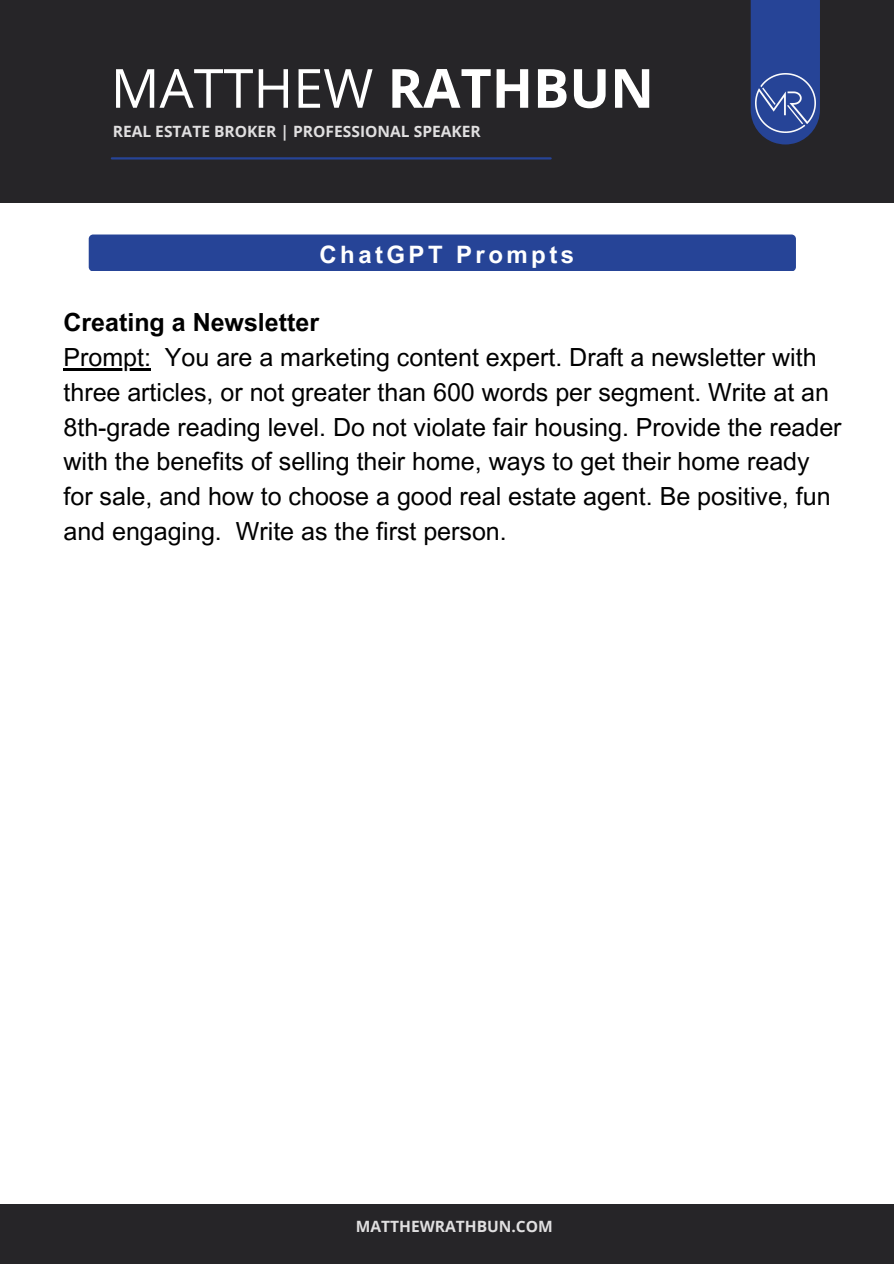
<style>
.page{position:relative;width:894px;height:1264px;background:#fff}
.page>*{position:absolute;margin:0;border:0;box-sizing:border-box;transform-origin:0 0}
.t1{font:54px "Open Sans";color:#fff}
.t2{font:25.05px/34.8px "Arial MT Pro";color:#000}
.t3{font:700 25.05px "Arial MT Pro";color:#000}
.t4{font:700 24px "Arial MT Pro";letter-spacing:.14em;color:#fff}
.t5{font:700 15.6px "Open Sans";color:#e0dfe0}
.s1{font-weight:700}
</style>
<div class="page">
<div style="left:0;top:0;width:893px;height:203px;background:#262528"></div>
<svg style="left:750px;top:0;width:69px;height:144px;background:#26428d"></svg>
<hr style="left:112px;top:157px;width:438px;height:2px;background:#264497">
<div style="left:89px;top:234px;width:706px;height:37px;background:#264497;border-radius:4px"></div>
<div style="left:0;top:1204px;width:893px;height:59px;background:#262528"></div>
<img style="left:755px;top:73px;width:59px;height:60px">
<hr style="left:63px;top:368px;width:88px;height:2px;background:#000">
<h1 class="t1" style="left:111px;top:50px;width:544px">MATTHEW <span class="s1">RATHBUN</span></h1>
<p class="t5" style="left:113px;top:121px;width:369px">REAL ESTATE BROKER | PROFESSIONAL SPEAKER</p>
<p class="t4" style="left:319px;top:245px;width:256px">ChatGPT Prompts</p>
<p class="t3" style="left:63px;top:312px;width:257px">Creating a Newsletter</p>
<p class="t2" style="left:63px;top:342px;width:779px">Prompt: You are a marketing content expert. Draft a newsletter with three articles, or not greater than 600 words per segment. Write at an 8th-grade reading level. Do not violate fair housing. Provide the reader with the benefits of selling their home, ways to get their home ready for sale, and how to choose a good real estate agent. Be positive, fun and engaging. Write as the first person.</p>
<p class="t5" style="left:355px;top:1214px;width:199px">MATTHEWRATHBUN.COM</p>
</div>
